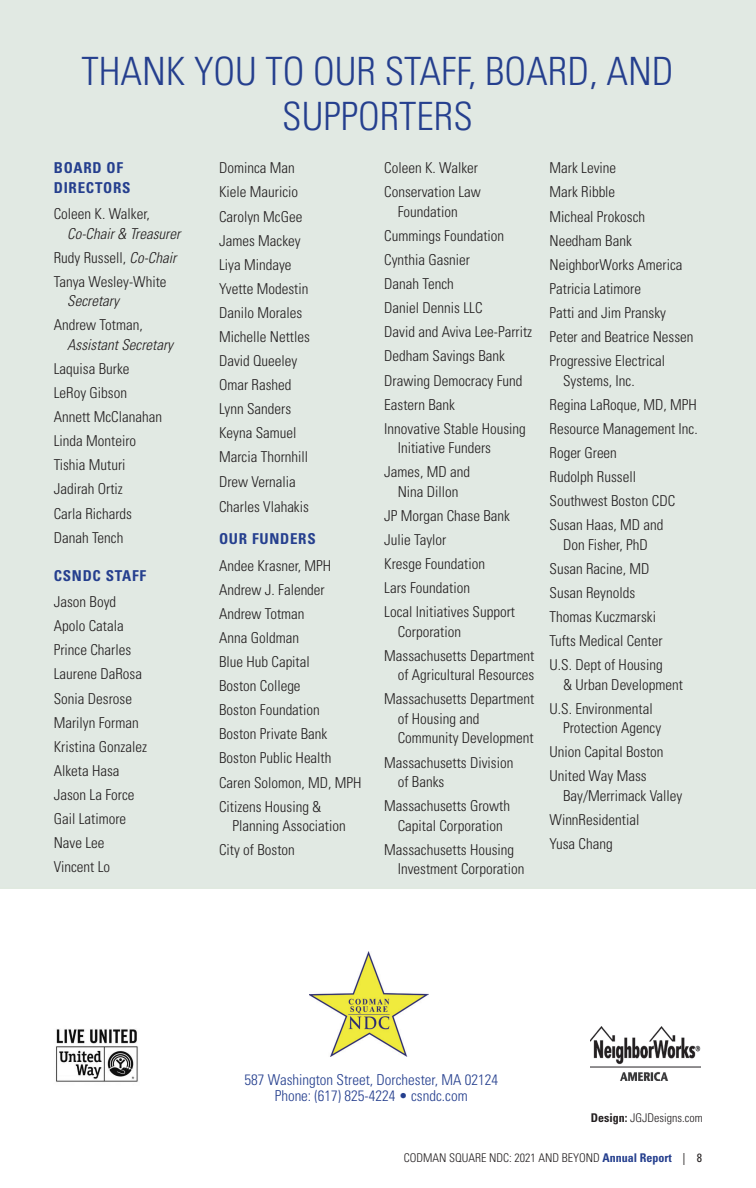
<style>
.page{position:relative;width:756px;height:1188px;background:#fff}
.page>*{position:absolute;margin:0;border:0;box-sizing:border-box;transform-origin:0 0}
.t1{font:300 condensed 39px/45px "Univers";color:#253f8e;text-align:center}
.t2{font:300 condensed 15px/19.5px "Univers";color:#231f20}
.t3{font:300 condensed 15px "Univers";color:#253f8e}
.t4{font:italic 300 condensed 15px/19.5px "Univers";color:#231f20}
.t5{font:700 condensed 15px/19.5px "Univers";letter-spacing:.05em;color:#253f8e}
.t6{font:300 condensed 12px "Univers";color:#231f20}
.s1{font-style:normal}
.s2{font-style:italic}
.s3{font-weight:700}
.s4{font-weight:700;color:#253f8e}
.s5{font-family:"Minion Pro";font-weight:400;font-stretch:normal}
.s6{font-weight:400}
</style>
<div class="page">
<div style="left:0;top:0;width:756px;height:889px;background:#e1e9e3"></div>
<img style="left:591px;top:1027px;width:109px;height:54px">
<img style="left:56px;top:1029px;width:82px;height:53px">
<img style="left:310px;top:952px;width:118px;height:105px">
<p class="t1" style="left:81px;top:49px;width:594px">THANK YOU TO OUR STAFF, BOARD, AND<br>SUPPORTERS</p>
<p class="t5" style="left:54px;top:158px;width:78px">BOARD OF<br>DIRECTORS</p>
<p class="t4" style="left:67px;top:204px;width:115px;text-indent:-14px"><span class="s1">Coleen K. Walker,<br></span>Co-Chair &amp; Treasurer</p>
<p class="t2" style="left:54px;top:248px;width:124px">Rudy Russell, <span class="s2">Co-Chair</span></p>
<p class="t2" style="left:67px;top:272px;width:101px;text-indent:-14px">Tanya Wesley-White<br><span class="s2">Secretary</span></p>
<p class="t4" style="left:67px;top:315px;width:107px;text-indent:-14px"><span class="s1">Andrew Totman,<br></span>Assistant Secretary</p>
<p class="t2" style="left:54px;top:359px;width:77px">Laquisa Burke</p>
<p class="t2" style="left:54px;top:383px;width:75px">LeRoy Gibson</p>
<p class="t2" style="left:54px;top:407px;width:110px">Annett McClanahan</p>
<p class="t2" style="left:54px;top:431px;width:84px">Linda Monteiro</p>
<p class="t2" style="left:54px;top:455px;width:73px">Tishia Muturi</p>
<p class="t2" style="left:54px;top:479px;width:71px">Jadirah Ortiz</p>
<p class="t2" style="left:54px;top:504px;width:80px">Carla Richards</p>
<p class="t2" style="left:54px;top:528px;width:71px">Danah Tench</p>
<p class="t5" style="left:54px;top:566px;width:94px">CSNDC STAFF</p>
<p class="t2" style="left:54px;top:592px;width:64px">Jason Boyd</p>
<p class="t2" style="left:54px;top:616px;width:71px">Apolo Catala</p>
<p class="t2" style="left:54px;top:640px;width:79px">Prince Charles</p>
<p class="t2" style="left:54px;top:664px;width:90px">Laurene DaRosa</p>
<p class="t2" style="left:54px;top:689px;width:80px">Sonia Desrose</p>
<p class="t2" style="left:54px;top:713px;width:86px">Marilyn Forman</p>
<p class="t2" style="left:54px;top:737px;width:95px">Kristina Gonzalez</p>
<p class="t2" style="left:54px;top:761px;width:67px">Alketa Hasa</p>
<p class="t2" style="left:54px;top:785px;width:82px">Jason La Force</p>
<p class="t2" style="left:54px;top:809px;width:74px">Gail Latimore</p>
<p class="t2" style="left:54px;top:833px;width:52px">Nave Lee</p>
<p class="t2" style="left:54px;top:857px;width:58px">Vincent Lo</p>
<p class="t2" style="left:384px;top:158px;width:95px">Coleen K. Walker</p>
<p class="t2" style="left:398px;top:182px;width:85px;text-indent:-14px">Conservation Law<br>Foundation</p>
<p class="t2" style="left:384px;top:226px;width:121px">Cummings Foundation</p>
<p class="t2" style="left:384px;top:250px;width:87px">Cynthia Gasnier</p>
<p class="t2" style="left:384px;top:274px;width:71px">Danah Tench</p>
<p class="t2" style="left:384px;top:298px;width:100px">Daniel Dennis LLC</p>
<p class="t2" style="left:384px;top:322px;width:150px">David and Aviva Lee-Parritz</p>
<p class="t2" style="left:384px;top:346px;width:122px">Dedham Savings Bank</p>
<p class="t2" style="left:384px;top:371px;width:140px">Drawing Democracy Fund</p>
<p class="t2" style="left:384px;top:395px;width:72px">Eastern Bank</p>
<p class="t2" style="left:398px;top:419px;width:130px;text-indent:-14px">Innovative Stable Housing<br>Initiative Funders</p>
<p class="t2" style="left:384px;top:462px;width:87px;text-align:center">James, MD and<br>Nina Dillon</p>
<p class="t2" style="left:384px;top:506px;width:127px">JP Morgan Chase Bank</p>
<p class="t2" style="left:384px;top:530px;width:64px">Julie Taylor</p>
<p class="t2" style="left:384px;top:554px;width:102px">Kresge Foundation</p>
<p class="t2" style="left:384px;top:578px;width:87px">Lars Foundation</p>
<p class="t2" style="left:398px;top:602px;width:119px;text-indent:-14px">Local Initiatives Support<br>Corporation</p>
<p class="t2" style="left:384px;top:646px;width:152px;text-align:right">Massachusetts Department of Agricultural Resources</p>
<p class="t2" style="left:398px;top:689px;width:138px;text-indent:-14px">Massachusetts Department of Housing and<br>Community Development</p>
<p class="t2" style="left:398px;top:753px;width:117px;text-indent:-14px">Massachusetts Division of Banks</p>
<p class="t2" style="left:384px;top:796px;width:127px;text-align:center">Massachusetts Growth<br>Capital Corporation</p>
<p class="t2" style="left:398px;top:840px;width:128px;text-indent:-14px">Massachusetts Housing<br>Investment Corporation</p>
<p class="t2" style="left:219px;top:158px;width:77px">Dominca Man</p>
<p class="t2" style="left:219px;top:182px;width:81px">Kiele Mauricio</p>
<p class="t2" style="left:219px;top:207px;width:85px">Carolyn McGee</p>
<p class="t2" style="left:219px;top:231px;width:83px">James Mackey</p>
<p class="t2" style="left:219px;top:255px;width:74px">Liya Mindaye</p>
<p class="t2" style="left:219px;top:279px;width:91px">Yvette Modestin</p>
<p class="t2" style="left:219px;top:303px;width:85px">Danilo Morales</p>
<p class="t2" style="left:219px;top:327px;width:92px">Michelle Nettles</p>
<p class="t2" style="left:219px;top:351px;width:80px">David Queeley</p>
<p class="t2" style="left:219px;top:375px;width:74px">Omar Rashed</p>
<p class="t2" style="left:219px;top:399px;width:74px">Lynn Sanders</p>
<p class="t2" style="left:219px;top:423px;width:79px">Keyna Samuel</p>
<p class="t2" style="left:219px;top:447px;width:91px">Marcia Thornhill</p>
<p class="t2" style="left:219px;top:471px;width:78px">Drew Vernalia</p>
<p class="t2" style="left:219px;top:497px;width:91px">Charles Vlahakis</p>
<p class="t5" style="left:219px;top:529px;width:98px">OUR FUNDERS</p>
<p class="t2" style="left:219px;top:556px;width:114px">Andee Krasner, MPH</p>
<p class="t2" style="left:219px;top:580px;width:107px">Andrew J. Falender</p>
<p class="t2" style="left:219px;top:604px;width:87px">Andrew Totman</p>
<p class="t2" style="left:219px;top:628px;width:81px">Anna Goldman</p>
<p class="t2" style="left:219px;top:652px;width:92px">Blue Hub Capital</p>
<p class="t2" style="left:219px;top:676px;width:83px">Boston College</p>
<p class="t2" style="left:219px;top:700px;width:102px">Boston Foundation</p>
<p class="t2" style="left:219px;top:724px;width:110px">Boston Private Bank</p>
<p class="t2" style="left:219px;top:748px;width:114px">Boston Public Health</p>
<p class="t2" style="left:219px;top:772px;width:144px">Caren Solomon, MD, MPH</p>
<p class="t2" style="left:233px;top:797px;width:115px;text-indent:-14px">Citizens Housing &amp;<br>Planning Association</p>
<p class="t2" style="left:219px;top:840px;width:77px">City of Boston</p>
<p class="t2" style="left:550px;top:158px;width:68px">Mark Levine</p>
<p class="t2" style="left:550px;top:182px;width:67px">Mark Ribble</p>
<p class="t2" style="left:550px;top:207px;width:97px">Micheal Prokosch</p>
<p class="t2" style="left:550px;top:231px;width:84px">Needham Bank</p>
<p class="t2" style="left:550px;top:255px;width:135px">NeighborWorks America</p>
<p class="t2" style="left:550px;top:279px;width:93px">Patricia Latimore</p>
<p class="t2" style="left:550px;top:303px;width:118px">Patti and Jim Pransky</p>
<p class="t2" style="left:550px;top:327px;width:146px">Peter and Beatrice Nessen</p>
<p class="t2" style="left:563px;top:351px;width:104px;text-indent:-14px">Progressive Electrical<br>Systems, Inc.</p>
<p class="t2" style="left:550px;top:395px;width:149px">Regina LaRoque, MD, MPH</p>
<p class="t2" style="left:550px;top:419px;width:150px">Resource Management Inc.</p>
<p class="t2" style="left:550px;top:443px;width:69px">Roger Green</p>
<p class="t2" style="left:550px;top:467px;width:88px">Rudolph Russell</p>
<p class="t2" style="left:550px;top:491px;width:127px">Southwest Boston CDC</p>
<p class="t2" style="left:550px;top:515px;width:116px;text-align:center">Susan Haas, MD and<br>Don Fisher, PhD</p>
<p class="t2" style="left:550px;top:559px;width:101px">Susan Racine, MD</p>
<p class="t2" style="left:550px;top:583px;width:87px">Susan Reynolds</p>
<p class="t2" style="left:550px;top:607px;width:108px">Thomas Kuczmarski</p>
<p class="t2" style="left:550px;top:631px;width:115px">Tufts Medical Center</p>
<p class="t2" style="left:563px;top:655px;width:121px;text-indent:-14px">U.S. Dept of Housing<br>&amp; Urban Development</p>
<p class="t2" style="left:563px;top:699px;width:100px;text-indent:-14px">U.S. Environmental<br>Protection Agency</p>
<p class="t2" style="left:550px;top:742px;width:116px">Union Capital Boston</p>
<p class="t2" style="left:563px;top:766px;width:121px;text-indent:-14px">United Way Mass<br>Bay/Merrimack Valley</p>
<p class="t2" style="left:550px;top:810px;width:91px">WinnResidential</p>
<p class="t2" style="left:550px;top:834px;width:65px">Yusa Chang</p>
<p class="t3" style="left:244px;top:1071px;width:255px">587 Washington Street, Dorchester, MA 02124</p>
<p class="t3" style="left:275px;top:1087px;width:195px">Phone: (617) 825-4224 • csndc.com</p>
<p class="t6" style="left:591px;top:1111px;width:113px"><span class="s3">Design:</span> JGJDesigns.com</p>
<p class="t6" style="left:404px;top:1151px;width:300px">CODMAN SQUARE NDC: 2021 AND BEYOND <span class="s4">Annual Report</span> <span class="s5">|</span> <span class="s6">8</span></p>
</div>
